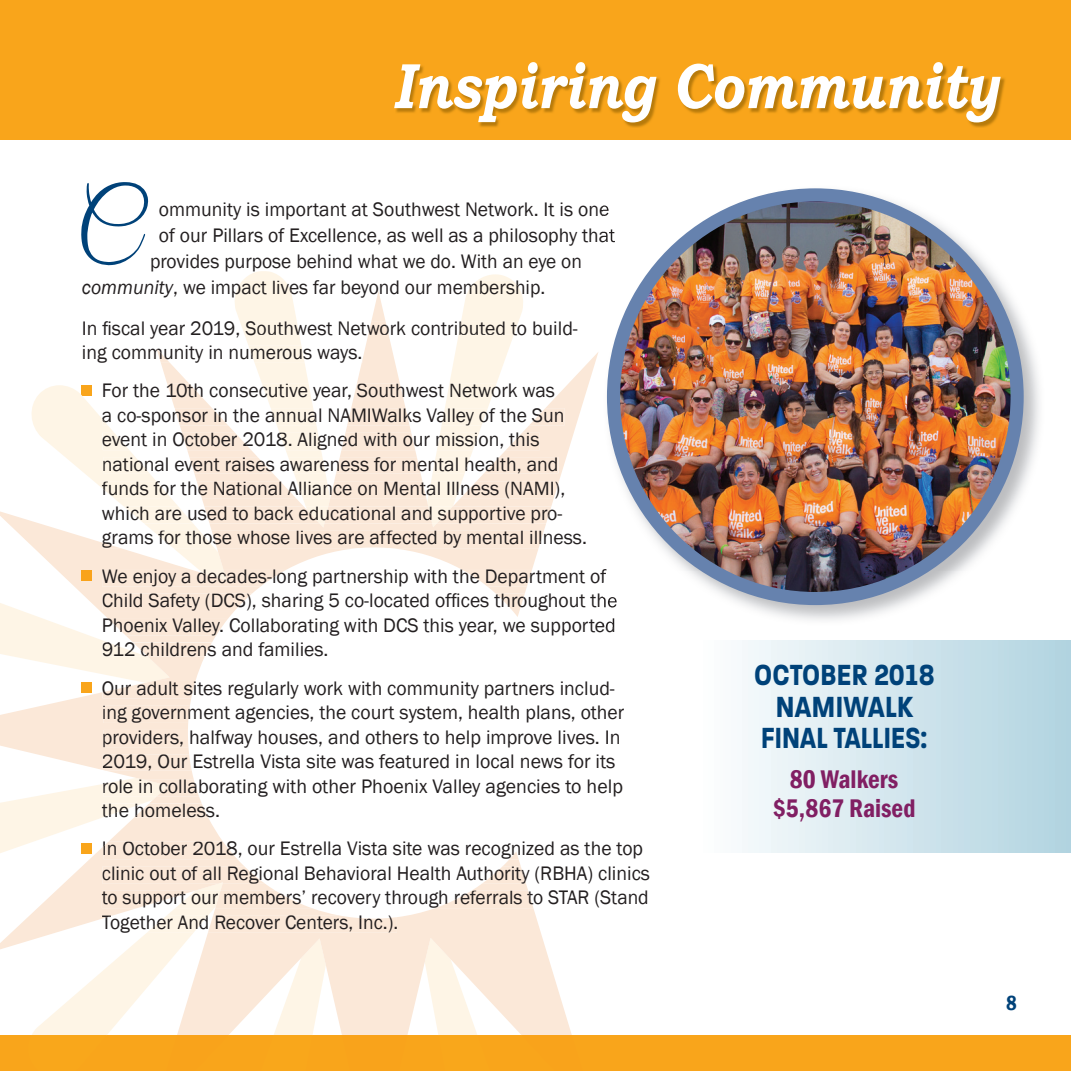
<style>
.page{position:relative;width:1071px;height:1071px;background:#fff}
.page>*{position:absolute;margin:0;border:0;box-sizing:border-box;transform-origin:0 0}
.t1{font:italic 700 64.23px "Bookman Old Style";color:#fff;scale:.84 1}
.t2{font:700 31.5px/31.5px "Paralucent Text";letter-spacing:-.015em;color:#004279;text-align:center;scale:.81 1}
.t3{font:600 condensed 26.25px/28.5px "Franklin Gothic";color:#811f63;text-align:center}
.t4{font:600 condensed 21px "Franklin Gothic";color:#004279}
.t5{font:20.12px/24.5px "Franklin Gothic";color:#231f20}
.s1{font-style:italic}
</style>
<div class="page">
<div style="left:0;top:1035px;width:1071px;height:36px;background:#f9a51b"></div>
<div style="left:0;top:0;width:1071px;height:140px;background:#f9a51b"></div>
<img style="left:396px;top:64px;width:609px;height:64px">
<div style="left:699px;top:640px;width:372px;height:212px;background:linear-gradient(to right,#fdfefe,#b0d3e0)"></div>
<img style="left:606px;top:188px;width:433px;height:432px">
<img style="left:604px;top:202px;width:5px;height:17px">
<svg style="left:604px;top:229px;width:11px;height:13px"></svg>
<img style="left:604px;top:594px;width:13px;height:17px">
<svg style="left:604px;top:618px;width:12px;height:8px"></svg>
<img style="left:614px;top:195px;width:403px;height:404px;border-radius:202px">
<div style="left:607px;top:188px;width:417px;height:417px;border:13px solid #6682ae;border-radius:50%"></div>
<svg style="left:0;top:352px;width:599px;height:426px"></svg>
<svg style="left:0;top:594px;width:525px;height:104px"></svg>
<svg style="left:103px;top:706px;width:87px;height:17px"></svg>
<svg style="left:103px;top:730px;width:85px;height:17px"></svg>
<svg style="left:103px;top:754px;width:89px;height:17px;background:#fbe8d9"></svg>
<svg style="left:0;top:778px;width:572px;height:257px"></svg>
<svg style="left:28px;top:271px;width:537px;height:316px"></svg>
<h1 class="t1" style="left:393px;top:39px;width:721px">Inspiring Community</h1>
<p class="t5" style="left:159px;top:196px;width:458px;line-height:26.2px">ommunity is important at Southwest Network. It is one of our Pillars of Excellence, as well as a philosophy that</p>
<p class="t5" style="left:82px;top:276px;width:465px"><span class="s1">community</span>, we impact lives far beyond our membership.</p>
<p class="t5" style="left:150px;top:250px;width:433px">provides purpose behind what we do. With an eye on</p>
<p class="t5" style="left:82px;top:316px;width:497px">In fiscal year 2019, Southwest Network contributed to build&shy;ing community in numerous ways.</p>
<p class="t5" style="left:102px;top:379px;width:487px">For the 10th consecutive year, Southwest Network was<br>a co-sponsor in the annual NAMIWalks Valley of the Sun event in October 2018. Aligned with our mission, this national event raises awareness for mental health, and funds for the National Alliance on Mental Illness (NAMI), which are used to back educational and supportive pro&shy;grams for those whose lives are affected by mental illness.</p>
<p class="t5" style="left:102px;top:564px;width:517px">We enjoy a decades-long partnership with the Department of Child Safety (DCS), sharing 5 co-located offices throughout the Phoenix Valley. Collaborating with DCS this year, we supported 912 childrens and families.</p>
<p class="t5" style="left:102px;top:676px;width:524px">Our adult sites regularly work with community partners includ&shy;ing government agencies, the court system, health plans, other providers, halfway houses, and others to help improve lives. In 2019, Our Estrella Vista site was featured in local news for its role in collaborating with other Phoenix Valley agencies to help the homeless.</p>
<p class="t5" style="left:102px;top:837px;width:550px">In October 2018, our Estrella Vista site was recognized as the top clinic out of all Regional Behavioral Health Authority (RBHA) clinics to support our members’ recovery through referrals to STAR (Stand Together And Recover Centers, Inc.).</p>
<h2 class="t2" style="left:754px;top:659px;width:225px">OCTOBER 2018<br>NAMIWALK<br>FINAL TALLIES:</h2>
<h3 class="t3" style="left:773px;top:765px;width:144px">80 Walkers $5,867 Raised</h3>
<p class="t4" style="left:1006px;top:989px;width:12px">8</p>
</div>
